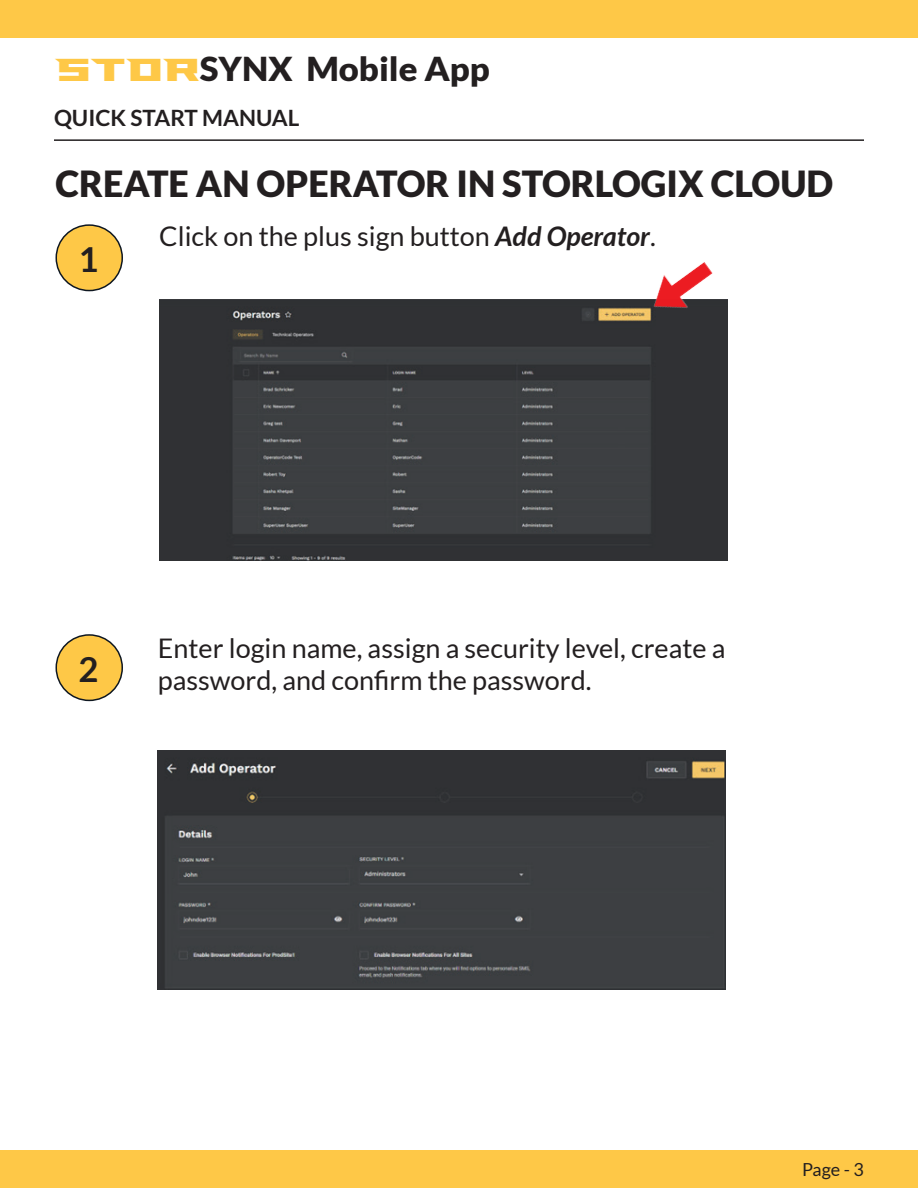
<style>
.page{position:relative;width:918px;height:1188px;background:#fff}
.page>*{position:absolute;margin:0;border:0;box-sizing:border-box;transform-origin:0 0}
.t1{font:900 36px "Lato";color:#231f20}
.t2{font:700 34.5px "Lato";color:#231f20}
.t3{font:900 33px "Lato";color:#231f20;scale:1.05 1}
.t4{font:27px/32.4px "Lato";color:#231f20}
.t5{font:700 22.5px "Lato";color:#231f20}
.t6{font:18px "Lato";color:#231f20}
.s1{font-family:"Falcons Font";font-weight:400;color:#fec847}
.s2{font-weight:700;font-style:italic}
</style>
<div class="page">
<div style="left:0;top:1150px;width:918px;height:38px;background:#fec847"></div>
<hr style="left:54px;top:139px;width:810px;height:2px;background:#231f20">
<div style="left:0;top:0;width:918px;height:38px;background:#fec847"></div>
<div style="left:56px;top:225px;width:66px;height:66px;background:#fec847;border-radius:50%"></div>
<div style="left:56px;top:224px;width:67px;height:67px;border:2px solid #0e1721;border-radius:50%"></div>
<div style="left:56px;top:635px;width:66px;height:65px;background:#fec847;border-radius:50%"></div>
<div style="left:56px;top:634px;width:67px;height:67px;border:2px solid #0e1721;border-radius:50%"></div>
<img style="left:159px;top:300px;width:568px;height:261px">
<img style="left:158px;top:750px;width:568px;height:240px">
<img style="left:628px;top:262px;width:100px;height:74px">
<p class="t3" style="left:54px;top:49px;width:417px"><span class="s1">STOR</span>SYNX Mobile App</p>
<p class="t5" style="left:54px;top:105px;width:247px">QUICK START MANUAL</p>
<h1 class="t1" style="left:56px;top:163px;width:779px">CREATE AN OPERATOR IN STORLOGIX CLOUD</h1>
<p class="t2" style="left:78px;top:239px;width:22px">1</p>
<p class="t4" style="left:159px;top:220px;width:498px">Click on the plus sign button <span class="s2">Add Operator</span>.</p>
<p class="t2" style="left:78px;top:649px;width:22px">2</p>
<p class="t4" style="left:158px;top:632px;width:569px">Enter login name, assign a security level, create a password, and confirm the password.</p>
<p class="t6" style="left:802px;top:1159px;width:63px">Page - 3</p>
</div>
